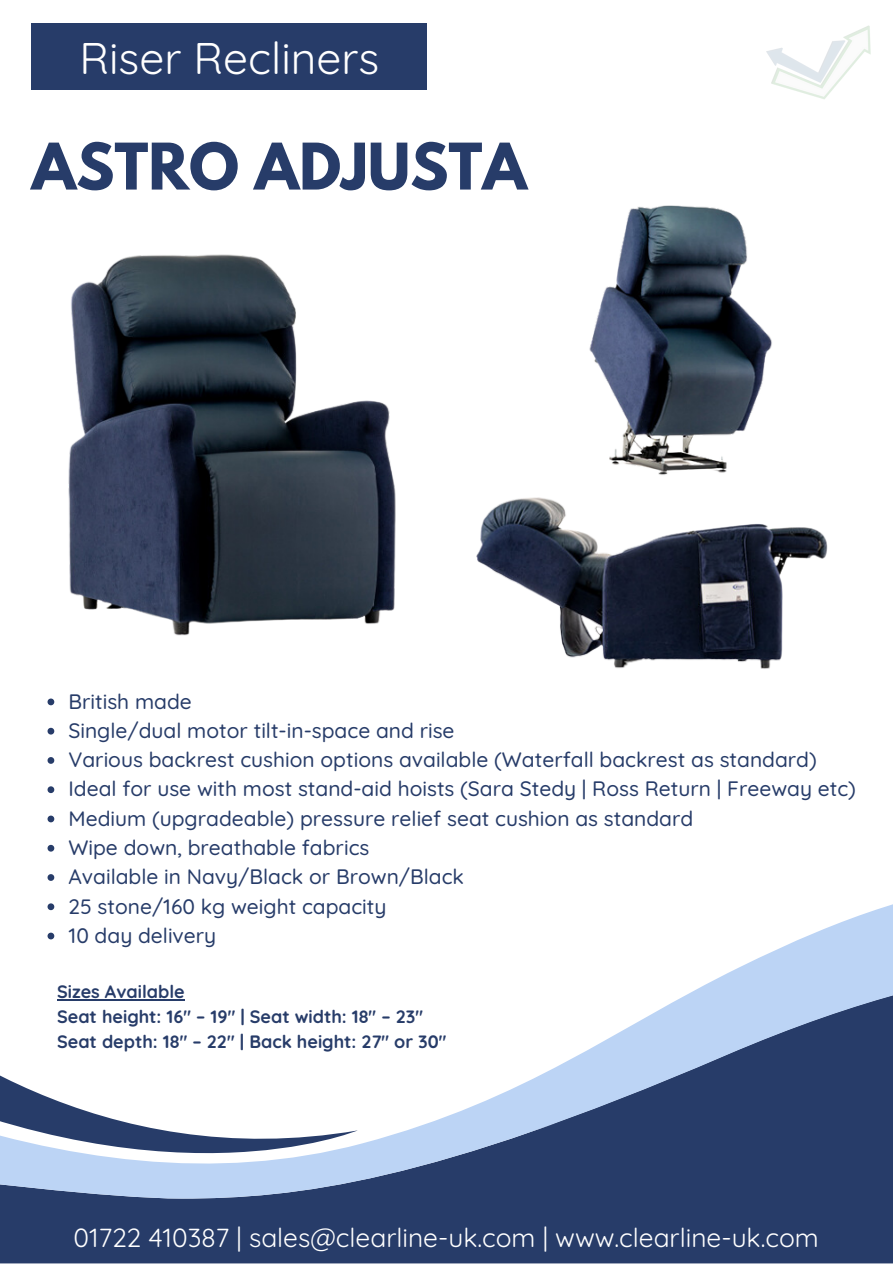
<style>
.page{position:relative;width:893px;height:1264px;background:#fff}
.page>*{position:absolute;margin:0;border:0;box-sizing:border-box;transform-origin:0 0}
.t1{font:700 56.85px "League Spartan";color:#273c69}
.t2{font:44.25px "Quicksand";color:#fff}
.t3{font:26.25px "Quicksand";color:#fff}
.t4{font:500 20.85px "Quicksand";color:#273c69}
.t5{font:700 18px "Quicksand";color:#273c69}
</style>
<div class="page">
<img style="left:68px;top:254px;width:328px;height:382px">
<img style="left:589px;top:205px;width:183px;height:190px">
<img style="left:476px;top:395px;width:352px;height:274px">
<div style="left:0;top:1198px;width:892px;height:65px;background:#273c69"></div>
<svg style="left:47px;top:876px;width:845px;height:322px"></svg>
<svg style="left:0;top:976px;width:358px;height:236px"></svg>
<svg style="left:527px;top:967px;width:365px;height:166px"></svg>
<svg style="left:48px;top:698px;width:6px;height:7px"></svg>
<svg style="left:48px;top:727px;width:6px;height:7px"></svg>
<svg style="left:48px;top:757px;width:6px;height:6px"></svg>
<svg style="left:48px;top:786px;width:6px;height:7px"></svg>
<svg style="left:48px;top:815px;width:6px;height:7px"></svg>
<svg style="left:48px;top:844px;width:6px;height:7px"></svg>
<svg style="left:48px;top:874px;width:6px;height:6px"></svg>
<svg style="left:48px;top:903px;width:6px;height:7px"></svg>
<svg style="left:48px;top:932px;width:6px;height:7px"></svg>
<hr style="left:57px;top:999px;width:128px;height:1px;background:#273c69">
<div style="left:32px;top:23px;width:395px;height:66px;background:#273c69"></div>
<div style="left:58px;top:1213px;width:776px;height:48px;background:#273c69"></div>
<img style="left:766px;top:25px;width:105px;height:74px">
<p class="t2" style="left:79px;top:30px;width:301px">Riser Recliners</p>
<p class="t1" style="left:32px;top:138px;width:497px">ASTRO ADJUSTA</p>
<p class="t4" style="left:68px;top:687px;width:125px">British made</p>
<p class="t4" style="left:68px;top:717px;width:387px">Single/dual motor tilt-in-space and rise</p>
<p class="t4" style="left:68px;top:746px;width:749px">Various backrest cushion options available (Waterfall backrest as standard)</p>
<p class="t4" style="left:68px;top:775px;width:789px">Ideal for use with most stand-aid hoists (Sara Stedy | Ross Return | Freeway etc)</p>
<p class="t4" style="left:68px;top:804px;width:626px">Medium (upgradeable) pressure relief seat cushion as standard</p>
<p class="t4" style="left:68px;top:834px;width:302px">Wipe down, breathable fabrics</p>
<p class="t4" style="left:68px;top:863px;width:397px">Available in Navy/Black or Brown/Black</p>
<p class="t4" style="left:68px;top:892px;width:319px">25 stone/160 kg weight capacity</p>
<p class="t4" style="left:68px;top:921px;width:149px">10 day delivery</p>
<p class="t5" style="left:57px;top:980px;width:129px">Sizes Available</p>
<p class="t5" style="left:57px;top:1005px;width:367px">Seat height: 16" – 19" | Seat width: 18" – 23"</p>
<p class="t5" style="left:57px;top:1029px;width:391px">Seat depth: 18" – 22" | Back height: 27" or 30"</p>
<p class="t3" style="left:74px;top:1220px;width:746px">01722 410387 | sales@clearline-uk.com | www.clearline-uk.com</p>
</div>
